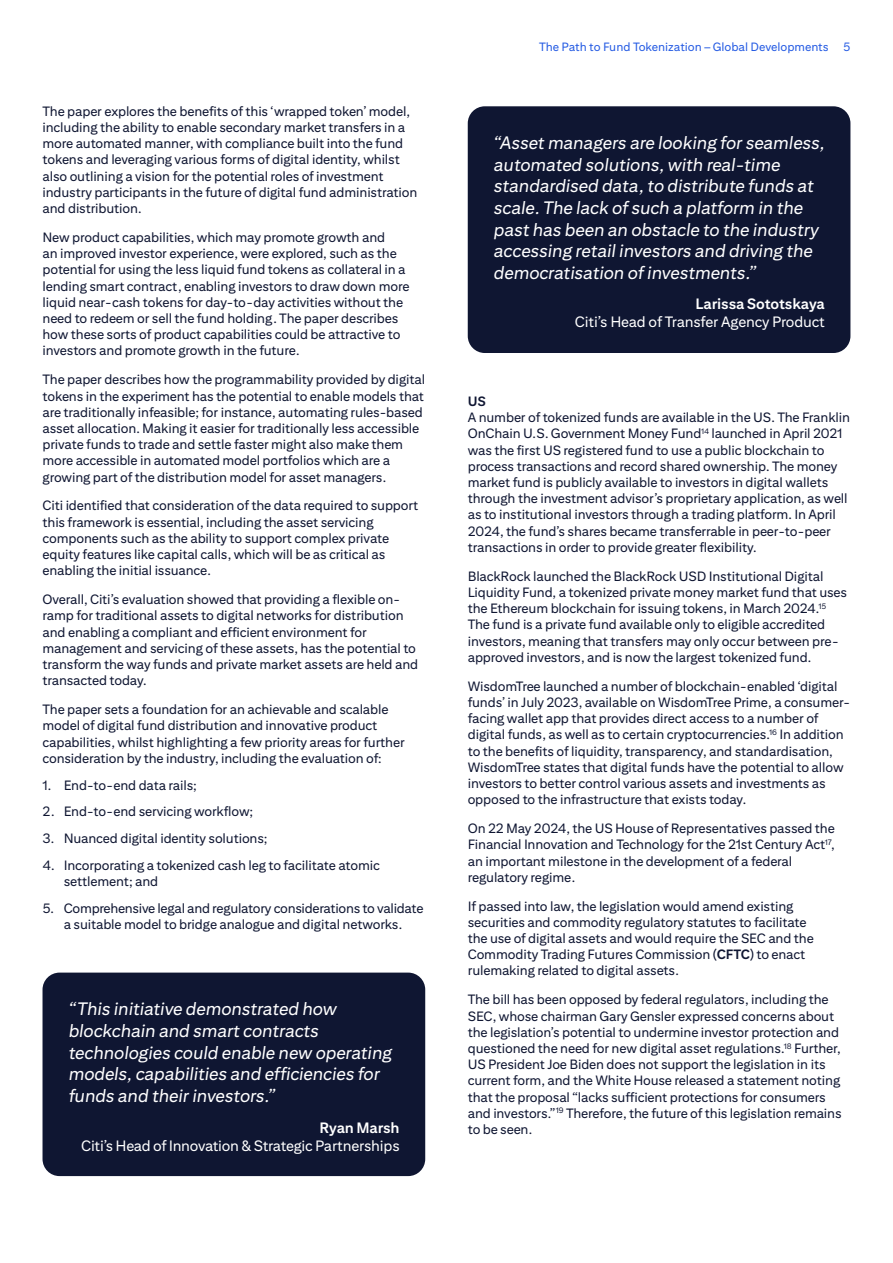
<style>
.page{position:relative;width:893px;height:1263px;background:#fff}
.page>*{position:absolute;margin:0;border:0;box-sizing:border-box;transform-origin:0 0}
.t1{font:italic 18px/21.6px "Citi Sans Text";letter-spacing:-.01em;color:#fff}
.t2{font:15px "Citi Sans Text";letter-spacing:-.015em;color:#fff}
.t3{font:700 15px "Citi Sans Text";letter-spacing:-.01em;color:#fff}
.t4{font:13.5px/16.2px "Citi Sans Text";letter-spacing:-.01em;color:#0f1632}
.t5{font:700 13.5px "Citi Sans Text";color:#0f1632}
.t6{font:12px "Citi Sans Text";letter-spacing:-.005em;color:#255be3}
.s1{font-weight:700}
</style>
<div class="page">
<div style="left:43px;top:972px;width:382px;height:204px;background:#0f1632;border-radius:17px"></div>
<div style="left:468px;top:106px;width:382px;height:247px;background:#0f1632;border-radius:17px"></div>
<p class="t4" style="left:43px;top:103px;width:376px">The paper explores the benefits of this ‘wrapped token’ model, including the ability to enable secondary market transfers in a more automated manner, with compliance built into the fund tokens and leveraging various forms of digital identity, whilst also outlining a vision for the potential roles of investment industry participants in the future of digital fund administration and distribution.</p>
<p class="t4" style="left:43px;top:229px;width:368px">New product capabilities, which may promote growth and<br>an improved investor experience, were explored, such as the potential for using the less liquid fund tokens as collateral in a lending smart contract, enabling investors to draw down more liquid near-cash tokens for day-to-day activities without the need to redeem or sell the fund holding. The paper describes how these sorts of product capabilities could be attractive to investors and promote growth in the future.</p>
<p class="t4" style="left:43px;top:371px;width:384px">The paper describes how the programmability provided by digital tokens in the experiment has the potential to enable models that are traditionally infeasible; for instance, automating rules-based asset allocation. Making it easier for traditionally less accessible private funds to trade and settle faster might also make them more accessible in automated model portfolios which are a growing part of the distribution model for asset managers.</p>
<p class="t4" style="left:43px;top:497px;width:377px">Citi identified that consideration of the data required to support this framework is essential, including the asset servicing components such as the ability to support complex private equity features like capital calls, which will be as critical as enabling the initial issuance.</p>
<p class="t4" style="left:43px;top:591px;width:377px">Overall, Citi’s evaluation showed that providing a flexible on&shy;ramp for traditional assets to digital networks for distribution and enabling a compliant and efficient environment for management and servicing of these assets, has the potential to transform the way funds and private market assets are held and transacted today.</p>
<p class="t4" style="left:43px;top:701px;width:364px">The paper sets a foundation for an achievable and scalable model of digital fund distribution and innovative product capabilities, whilst highlighting a few priority areas for further consideration by the industry, including the evaluation of:</p>
<p class="t4" style="left:43px;top:776px;width:156px">1. End-to-end data rails;</p>
<p class="t4" style="left:43px;top:803px;width:212px">2. End-to-end servicing workflow;</p>
<p class="t4" style="left:43px;top:830px;width:226px">3. Nuanced digital identity solutions;</p>
<p class="t4" style="left:64px;top:857px;width:318px;text-indent:-21px">4. Incorporating a tokenized cash leg to facilitate atomic settlement; and</p>
<p class="t4" style="left:43px;top:900px;width:382px;text-align:center">5. Comprehensive legal and regulatory considerations to validate a suitable model to bridge analogue and digital networks.</p>
<h1 class="t1" style="left:68px;top:998px;width:325px">“This initiative demonstrated how blockchain and smart contracts technologies could enable new operating models, capabilities and efficiencies for funds and their investors.”</h1>
<p class="t3" style="left:319px;top:1118px;width:82px">Ryan Marsh</p>
<p class="t2" style="left:81px;top:1136px;width:320px">Citi’s Head of Innovation &amp; Strategic Partnerships</p>
<p class="t6" style="left:539px;top:40px;width:313px">The Path to Fund Tokenization – Global Developments 5</p>
<p class="t1" style="left:493px;top:132px;width:333px">“Asset managers are looking for seamless, automated solutions, with real-time standardised data, to distribute funds at scale. The lack of such a platform in the past has been an obstacle to the industry accessing retail investors and driving the democratisation of investments.”</p>
<p class="t3" style="left:696px;top:295px;width:131px">Larissa Sototskaya</p>
<p class="t2" style="left:575px;top:313px;width:251px">Citi’s Head of Transfer Agency Product</p>
<p class="t5" style="left:468px;top:393px;width:20px">US</p>
<p class="t4" style="left:468px;top:409px;width:384px">A number of tokenized funds are available in the US. The Franklin OnChain U.S. Government Money Fund<sup>14</sup> launched in April 2021 was the first US registered fund to use a public blockchain to process transactions and record shared ownership. The money market fund is publicly available to investors in digital wallets through the investment advisor’s proprietary application, as well as to institutional investors through a trading platform. In April 2024, the fund’s shares became transferrable in peer-to-peer transactions in order to provide greater flexibility.</p>
<p class="t4" style="left:468px;top:568px;width:381px">BlackRock launched the BlackRock USD Institutional Digital Liquidity Fund, a tokenized private money market fund that uses the Ethereum blockchain for issuing tokens, in March 2024.<sup>15<br></sup>The fund is a private fund available only to eligible accredited investors, meaning that transfers may only occur between pre&shy;approved investors, and is now the largest tokenized fund.</p>
<p class="t4" style="left:468px;top:678px;width:384px">WisdomTree launched a number of blockchain-enabled ‘digital funds’ in July 2023, available on WisdomTree Prime, a consumer&shy;facing wallet app that provides direct access to a number of digital funds, as well as to certain cryptocurrencies.<sup>16</sup> In addition to the benefits of liquidity, transparency, and standardisation, WisdomTree states that digital funds have the potential to allow investors to better control various assets and investments as opposed to the infrastructure that exists today.</p>
<p class="t4" style="left:468px;top:820px;width:369px">On 22 May 2024, the US House of Representatives passed the Financial Innovation and Technology for the 21st Century Act<sup>17</sup>, an important milestone in the development of a federal regulatory regime.</p>
<p class="t4" style="left:468px;top:897px;width:348px">If passed into law, the legislation would amend existing securities and commodity regulatory statutes to facilitate the use of digital assets and would require the SEC and the Commodity Trading Futures Commission (<span class="s1">CFTC</span>) to enact rulemaking related to digital assets.</p>
<p class="t4" style="left:468px;top:991px;width:375px">The bill has been opposed by federal regulators, including the SEC, whose chairman Gary Gensler expressed concerns about the legislation’s potential to undermine investor protection and questioned the need for new digital asset regulations.<sup>18</sup> Further, US President Joe Biden does not support the legislation in its current form, and the White House released a statement noting that the proposal “lacks sufficient protections for consumers and investors.”<sup>19</sup> Therefore, the future of this legislation remains to be seen.</p>
</div>
